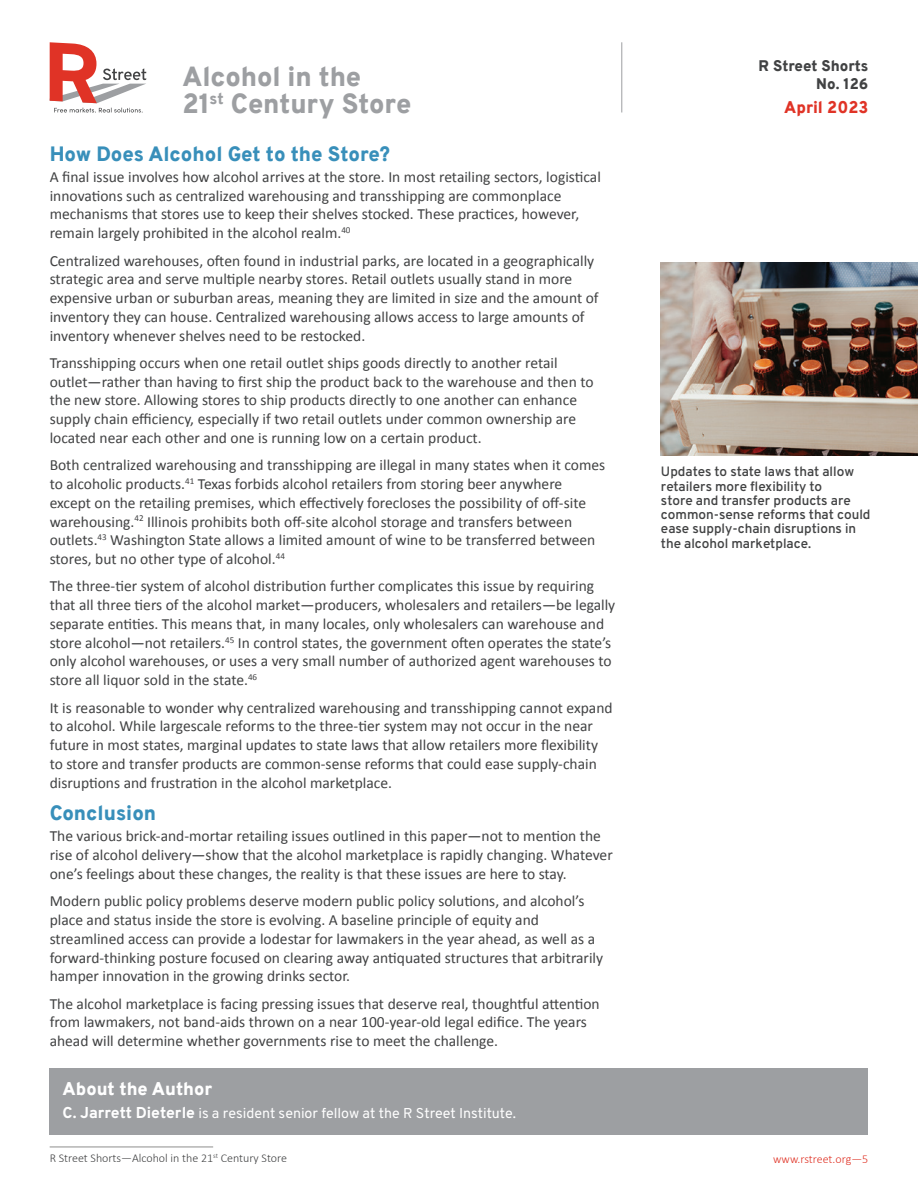
<style>
.page{position:relative;width:918px;height:1188px;background:#fff}
.page>*{position:absolute;margin:0;border:0;box-sizing:border-box;transform-origin:0 0}
.t1{font:900 27px/27px "Overpass";letter-spacing:-.005em;color:#9d9fa2}
.t2{font:900 20.25px "Overpass";color:#388fba}
.t3{font:900 18px "Overpass";color:#fff}
.t4{font:900 16.5px "Overpass";color:#e03326}
.t5{font:15.6px/18.8px "Calibri";color:#414243}
.t6{font:900 15px/18px "Overpass";color:#414243;text-align:right}
.t7{font:14.25px "Overpass";color:#fff}
.t8{font:600 13.5px/14.2px "Overpass";color:#414243}
.t9{font:300 12px "Calibri";color:#414243}
.t10{font:300 12px "Calibri";color:#e03326}
.s1{font-weight:800;font-size:15.75px}
</style>
<div class="page">
<hr style="left:50px;top:1147px;width:163px;height:1px;background:#8e8e8d">
<hr style="left:621px;top:42px;width:1px;height:70px;background:#9d9fa2">
<svg style="left:50px;top:42px;width:96px;height:70px"></svg>
<div style="left:50px;top:1068px;width:818px;height:67px;background:#9d9fa2"></div>
<img style="left:661px;top:262px;width:257px;height:194px">
<h1 class="t1" style="left:183px;top:65px;width:231px">Alcohol in the<br>21<sup>st</sup> Century Store</h1>
<p class="t2" style="left:50px;top:146px;width:342px">How Does Alcohol Get to the Store?</p>
<p class="t5" style="left:50px;top:167px;width:553px">A 昀椀nal issue involves how alcohol arrives at the store. In most retailing sectors, logis琀椀cal innova琀椀ons such as centralized warehousing and transshipping are commonplace mechanisms that stores use to keep their shelves stocked. These prac琀椀ces, however, remain largely prohibited in the alcohol realm.<sup>40</sup></p>
<p class="t5" style="left:50px;top:251px;width:551px">Centralized warehouses, o昀琀en found in industrial parks, are located in a geographically strategic area and serve mul琀椀ple nearby stores. Retail outlets usually stand in more expensive urban or suburban areas, meaning they are limited in size and the amount of inventory they can house. Centralized warehousing allows access to large amounts of inventory whenever shelves need to be restocked.</p>
<p class="t5" style="left:50px;top:355px;width:545px">Transshipping occurs when one retail outlet ships goods directly to another retail outlet—rather than having to 昀椀rst ship the product back to the warehouse and then to the new store. Allowing stores to ship products directly to one another can enhance supply chain e昀케ciency, especially if two retail outlets under common ownership are located near each other and one is running low on a certain product.</p>
<p class="t5" style="left:50px;top:455px;width:557px">Both centralized warehousing and transshipping are illegal in many states when it comes to alcoholic products.<sup>41</sup> Texas forbids alcohol retailers from storing beer anywhere except on the retailing premises, which e昀昀ec琀椀vely forecloses the possibility of o昀昀-site warehousing.<sup>42</sup> Illinois prohibits both o昀昀-site alcohol storage and transfers between outlets.<sup>43</sup> Washington State allows a limited amount of wine to be transferred between stores, but no other type of alcohol.<sup>44</sup></p>
<p class="t5" style="left:50px;top:576px;width:567px">The three-琀椀er system of alcohol distribu琀椀on further complicates this issue by requiring that all three 琀椀ers of the alcohol market—producers, wholesalers and retailers—be legally separate en琀椀琀椀es. This means that, in many locales, only wholesalers can warehouse and store alcohol—not retailers.<sup>45</sup> In control states, the government o昀琀en operates the state’s only alcohol warehouses, or uses a very small number of authorized agent warehouses to store all liquor sold in the state.<sup>46</sup></p>
<p class="t5" style="left:50px;top:698px;width:565px">It is reasonable to wonder why centralized warehousing and transshipping cannot expand to alcohol. While largescale reforms to the three-琀椀er system may not occur in the near future in most states, marginal updates to state laws that allow retailers more 昀氀exibility to store and transfer products are common-sense reforms that could ease supply-chain disrup琀椀ons and frustra琀椀on in the alcohol marketplace.</p>
<p class="t2" style="left:50px;top:806px;width:108px">Conclusion</p>
<p class="t5" style="left:50px;top:826px;width:565px">The various brick-and-mortar retailing issues outlined in this paper—not to men琀椀on the rise of alcohol delivery—show that the alcohol marketplace is rapidly changing. Whatever one’s feelings about these changes, the reality is that these issues are here to stay.</p>
<p class="t5" style="left:50px;top:891px;width:555px">Modern public policy problems deserve modern public policy solu琀椀ons, and alcohol’s place and status inside the store is evolving. A baseline principle of equity and streamlined access can provide a lodestar for lawmakers in the year ahead, as well as a forward-thinking posture focused on clearing away an琀椀quated structures that arbitrarily hamper innova琀椀on in the growing drinks sector.</p>
<p class="t5" style="left:50px;top:994px;width:552px">The alcohol marketplace is facing pressing issues that deserve real, though琀昀ul a琀琀en琀椀on from lawmakers, not band-aids thrown on a near 100-year-old legal edi昀椀ce. The years ahead will determine whether governments rise to meet the challenge.</p>
<p class="t3" style="left:63px;top:1082px;width:151px">About the Author</p>
<p class="t7" style="left:63px;top:1105px;width:455px"><span class="s1">C. Jarrett Dieterle</span> is a resident senior fellow at the R Street Institute.</p>
<p class="t6" style="left:759px;top:58px;width:111px">R Street Shorts<br>No. 126</p>
<p class="t4" style="left:784px;top:101px;width:86px">April 2023</p>
<p class="t8" style="left:661px;top:466px;width:211px">Updates to state laws that allow retailers more flexibility to<br>store and transfer products are common-sense reforms that could ease supply-chain disruptions in the alcohol marketplace.</p>
<p class="t9" style="left:50px;top:1154px;width:239px">R Street Shorts—Alcohol in the 21<sup>st</sup> Century Store</p>
<p class="t10" style="left:773px;top:1155px;width:97px">www.rstreet.org—5</p>
</div>
